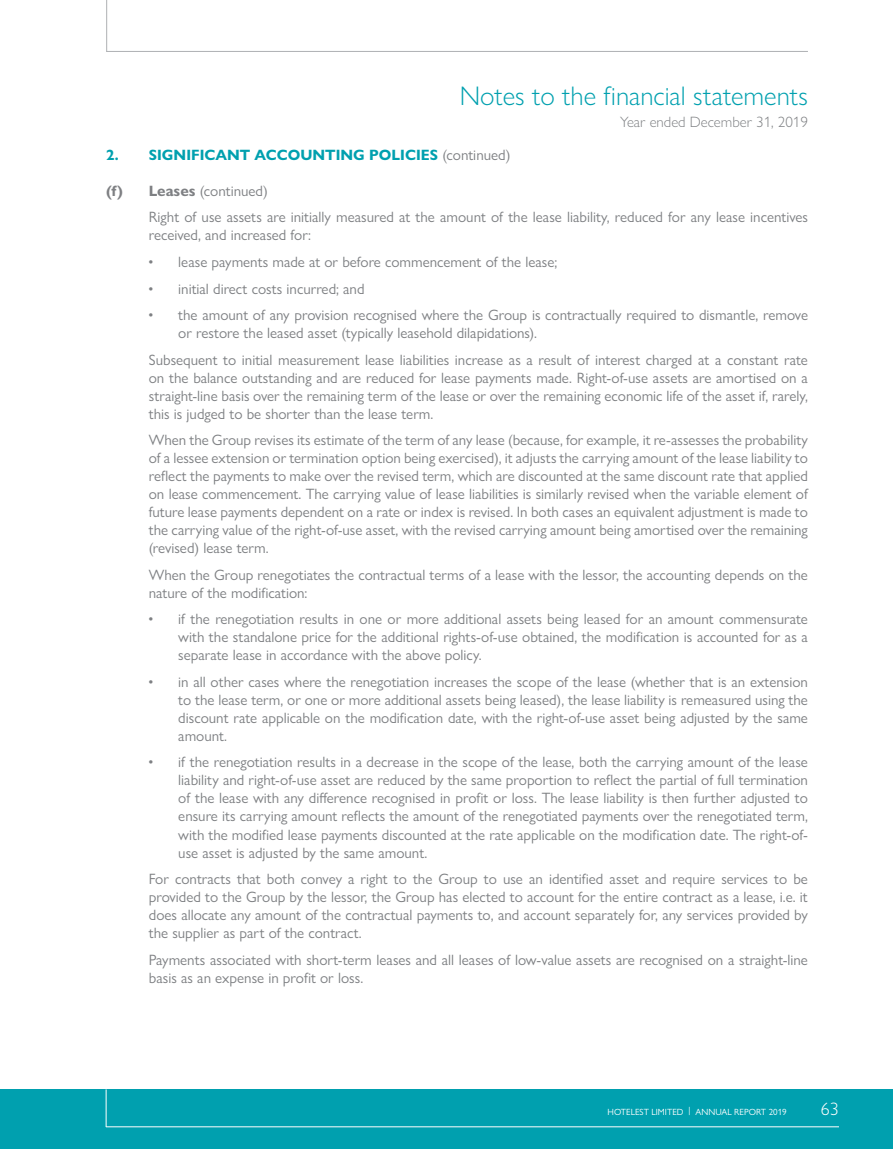
<style>
.page{position:relative;width:893px;height:1149px;background:#fff}
.page>*{position:absolute;margin:0;border:0;box-sizing:border-box;transform-origin:0 0}
.t1{font:300 27px "Gill Sans Nova";color:#00a0af}
.t2{font:300 18px "Gill Sans Nova";color:#fff}
.t3{font:15px/18px "Gill Sans Nova";color:#7e8083;text-align:justify}
.t4{font:700 15px "Gill Sans Nova";color:#00a0af}
.t5{font:300 15px "Gill Sans Nova";color:#7e8083}
.t6{font:9px "Gill Sans Nova";color:#fff}
.s1{font-weight:400;color:#7e8083}
.s2{font-weight:700}
</style>
<div class="page">
<div style="left:0;top:1089px;width:893px;height:59px;background:#00a0af"></div>
<hr style="left:106px;top:1125px;width:733px;height:1px;background:#fff">
<hr style="left:106px;top:1089px;width:1px;height:37px;background:#fff">
<hr style="left:106px;top:51px;width:702px;height:1px;background:#aeb0b3">
<hr style="left:106px;top:0;width:1px;height:52px;background:#aeb0b3">
<h1 class="t1" style="left:460px;top:79px;width:350px">Notes to the financial statements</h1>
<p class="t5" style="left:620px;top:113px;width:189px">Year ended December 31, 2019</p>
<p class="t4" style="left:106px;top:145px;width:406px">2. SIGNIFICANT ACCOUNTING POLICIES <span class="s1">(continued)</span></p>
<p class="t3" style="left:149px;top:177px;width:661px;line-height:26.5px;text-indent:-43px"><span class="s2">(f) Leases</span> (continued)<br>Right of use assets are initially measured at the amount of the lease liability, reduced for any lease incentives</p>
<p class="t3" style="left:149px;top:226px;width:164px">received, and increased for:</p>
<p class="t3" style="left:148px;top:253px;width:411px">• lease payments made at or before commencement of the lease;</p>
<p class="t3" style="left:148px;top:279px;width:218px">• initial direct costs incurred; and</p>
<p class="t3" style="left:178px;top:306px;width:631px;text-indent:-30px">• the amount of any provision recognised where the Group is contractually required to dismantle, remove or restore the leased asset (typically leasehold dilapidations).</p>
<p class="t3" style="left:149px;top:350px;width:661px">Subsequent to initial measurement lease liabilities increase as a result of interest charged at a constant rate on the balance outstanding and are reduced for lease payments made. Right-of-use assets are amortised on a straight-line basis over the remaining term of the lease or over the remaining economic life of the asset if, rarely, this is judged to be shorter than the lease term.</p>
<p class="t3" style="left:149px;top:431px;width:661px">When the Group revises its estimate of the term of any lease (because, for example, it re-assesses the probability of a lessee extension or termination option being exercised), it adjusts the carrying amount of the lease liability to reflect the payments to make over the revised term, which are discounted at the same discount rate that applied on lease commencement. The carrying value of lease liabilities is similarly revised when the variable element of future lease payments dependent on a rate or index is revised. In both cases an equivalent adjustment is made to the carrying value of the right-of-use asset, with the revised carrying amount being amortised over the remaining (revised) lease term.</p>
<p class="t3" style="left:149px;top:565px;width:661px">When the Group renegotiates the contractual terms of a lease with the lessor, the accounting depends on the nature of the modification:</p>
<p class="t3" style="left:178px;top:610px;width:631px;text-indent:-30px">• if the renegotiation results in one or more additional assets being leased for an amount commensurate with the standalone price for the additional rights-of-use obtained, the modification is accounted for as a separate lease in accordance with the above policy.</p>
<p class="t3" style="left:178px;top:672px;width:631px;text-indent:-30px">• in all other cases where the renegotiation increases the scope of the lease (whether that is an extension to the lease term, or one or more additional assets being leased), the lease liability is remeasured using the discount rate applicable on the modification date, with the right-of-use asset being adjusted by the same amount.</p>
<p class="t3" style="left:178px;top:753px;width:631px;text-indent:-30px">• if the renegotiation results in a decrease in the scope of the lease, both the carrying amount of the lease liability and right-of-use asset are reduced by the same proportion to reflect the partial of full termination of the lease with any difference recognised in profit or loss. The lease liability is then further adjusted to ensure its carrying amount reflects the amount of the renegotiated payments over the renegotiated term, with the modified lease payments discounted at the rate applicable on the modification date. The right-of&shy;use asset is adjusted by the same amount.</p>
<p class="t3" style="left:149px;top:869px;width:661px">For contracts that both convey a right to the Group to use an identified asset and require services to be provided to the Group by the lessor, the Group has elected to account for the entire contract as a lease, i.e. it does allocate any amount of the contractual payments to, and account separately for, any services provided by the supplier as part of the contract.</p>
<p class="t3" style="left:149px;top:950px;width:661px">Payments associated with short-term leases and all leases of low-value assets are recognised on a straight-line basis as an expense in profit or loss.</p>
<p class="t6" style="left:608px;top:1105px;width:181px">HOTELEST LIMITED | ANNUAL REPORT 2019</p>
<p class="t2" style="left:821px;top:1097px;width:19px">63</p>
</div>
